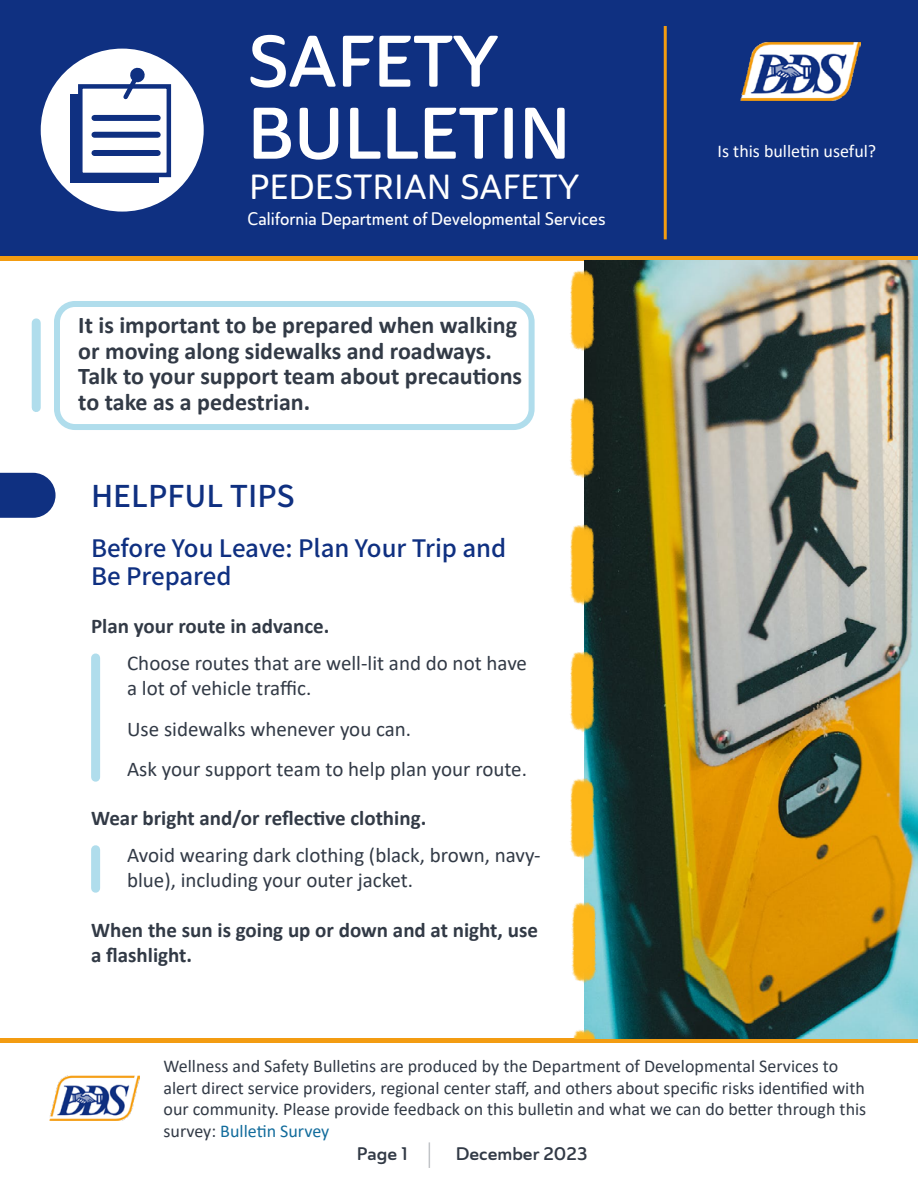
<style>
.page{position:relative;width:918px;height:1188px;background:#fff}
.page>*{position:absolute;margin:0;border:0;box-sizing:border-box;transform-origin:0 0}
.t1{font:72px "Ainslie Sans Nor Dem";color:#fff}
.t2{font:34.5px "Ainslie Sans Nor Med";color:#fff}
.t3{font:500 30px "Noto Sans CJ Kkr";color:#0f3081}
.Copy_BOLD{font:700 24px/25.5px "Calibri";color:#323a46}
.t4{font:500 24px/28.8px "Noto Sans CJ Kkr";color:#0f3081}
.basic_copy{font:21px/25.2px "Calibri";color:#323a46}
.Copy_BOLD-2{font:700 21px/25.2px "Calibri";color:#323a46}
.t5{font:18px/21.6px "Calibri";color:#323a46}
.minihead{font:18px "Ainslie Sans Con Med";color:#fff}
.survey{font:18px "Calibri";color:#fff}
.t6{font:18px "Ainslie Sans Nor Dem";color:#323a46}
.s1{color:#126c9c}
</style>
<div class="page">
<div style="left:0;top:0;width:918px;height:259px;background:#0f3081"></div>
<hr style="left:0;top:1039px;width:918px;height:4px;background:#f39c11">
<svg style="left:429px;top:1142px;width:1px;height:26px"></svg>
<div style="left:41px;top:49px;width:163px;height:163px;background:#fff;border-radius:50%"></div>
<div style="left:70px;top:95px;width:89px;height:88px;background:#0f3081"></div>
<div style="left:78px;top:84px;width:93px;height:93px;background:#fff;border:4px solid #0f3081"></div>
<div style="left:94px;top:115px;width:64px;height:6px;background:#0f3081"></div>
<div style="left:94px;top:132px;width:64px;height:6px;background:#0f3081"></div>
<div style="left:94px;top:150px;width:64px;height:6px;background:#0f3081"></div>
<svg style="left:120px;top:67px;width:26px;height:33px"></svg>
<img style="left:741px;top:41px;width:120px;height:60px">
<div style="left:0;top:256px;width:918px;height:5px;background:#f39c11"></div>
<hr style="left:664px;top:26px;width:3px;height:213px;background:#f39c11">
<div style="left:54px;top:301px;width:481px;height:129px;border:6px solid #b0ddec;border-radius:18px"></div>
<img style="left:643px;top:261px;width:275px;height:778px">
<div style="left:91px;top:658px;width:9px;height:119px;background:#b0ddec"></div>
<div style="left:32px;top:323px;width:9px;height:85px;background:#b0ddec"></div>
<div style="left:91px;top:850px;width:9px;height:38px;background:#b0ddec"></div>
<svg style="left:0;top:473px;width:56px;height:45px;background:#26448d"></svg>
<img style="left:525px;top:261px;width:118px;height:778px">
<img style="left:49px;top:1076px;width:91px;height:44px">
<h1 class="t1" style="left:248px;top:16px;width:252px">SAFETY</h1>
<h1 class="t1" style="left:248px;top:88px;width:325px">BULLETIN</h1>
<p class="t2" style="left:249px;top:166px;width:332px">PEDESTRIAN SAFETY</p>
<h2 class="minihead" style="left:248px;top:208px;width:359px">California Department of Developmental Services</h2>
<p class="Copy_BOLD" style="left:78px;top:312px;width:445px">It is important to be prepared when walking or moving along sidewalks and roadways.<br>Talk to your support team about precautions to take as a pedestrian.</p>
<h3 class="t3" style="left:91px;top:479px;width:205px">HELPFUL TIPS</h3>
<p class="t4" style="left:91px;top:534px;width:417px">Before You Leave: Plan Your Trip and<br>Be Prepared</p>
<p class="Copy_BOLD-2" style="left:91px;top:613px;width:240px">Plan your route in advance.</p>
<p class="basic_copy" style="left:127px;top:650px;width:401px">Choose routes that are well-lit and do not have a lot of vehicle traffic.</p>
<p class="basic_copy" style="left:127px;top:716px;width:286px">Use sidewalks whenever you can.</p>
<p class="basic_copy" style="left:127px;top:756px;width:401px">Ask your support team to help plan your route.</p>
<p class="Copy_BOLD-2" style="left:91px;top:805px;width:337px">Wear bright and/or reflective clothing.</p>
<p class="basic_copy" style="left:127px;top:842px;width:415px">Avoid wearing dark clothing (black, brown, navy&shy;blue), including your outer jacket.</p>
<p class="Copy_BOLD-2" style="left:91px;top:917px;width:448px">When the sun is going up or down and at night, use a flashlight.</p>
<p class="survey" style="left:718px;top:138px;width:160px">Is this bulletin useful?</p>
<p class="t5" style="left:164px;top:1055px;width:704px">Wellness and Safety Bulletins are produced by the Department of Developmental Services to alert direct service providers, regional center staff, and others about specific risks identified with our community. Please provide feedback on this bulletin and what we can do better through this survey: <span class="s1">Bulletin Survey</span></p>
<p class="t6" style="left:357px;top:1143px;width:52px">Page 1</p>
<p class="t6" style="left:456px;top:1143px;width:133px">December 2023</p>
</div>
